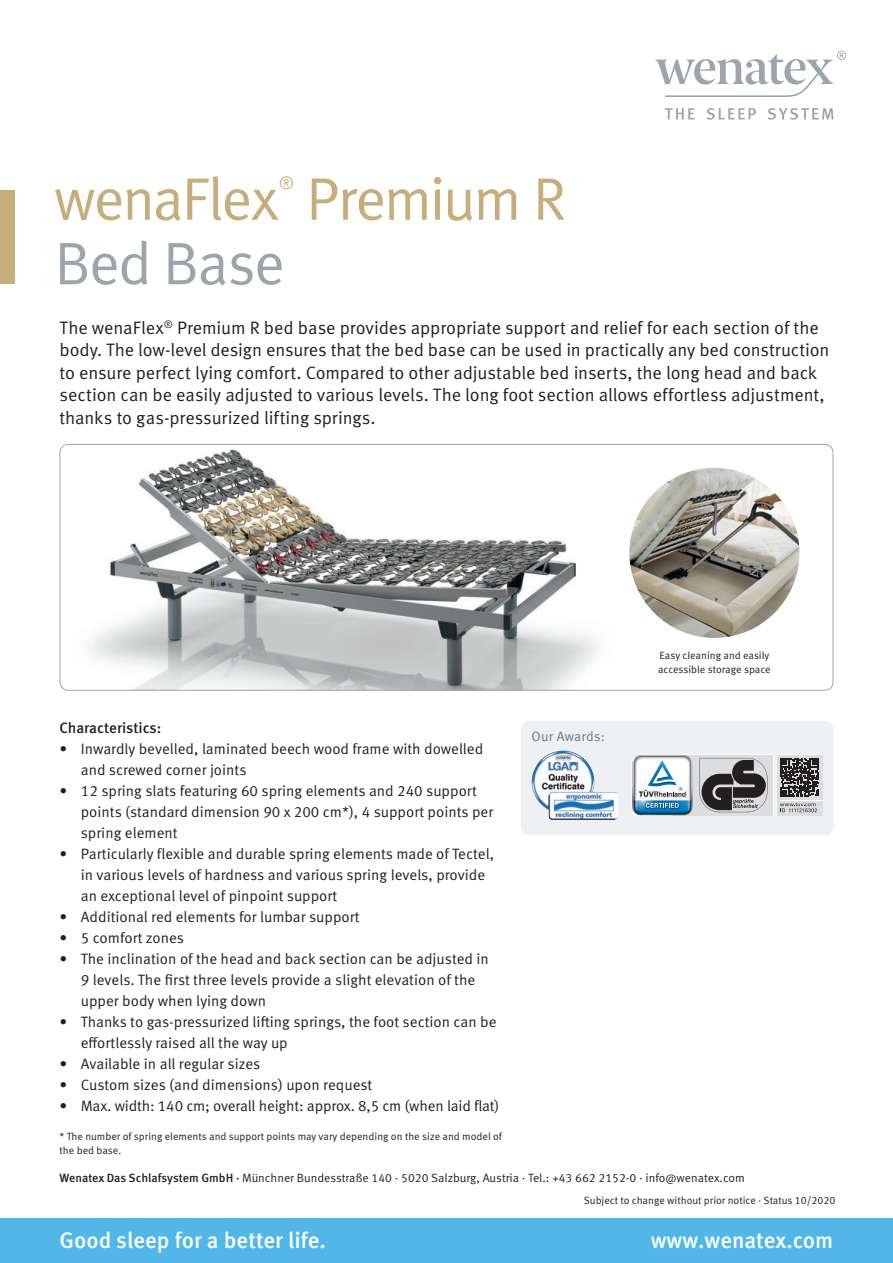
<style>
.page{position:relative;width:893px;height:1263px;background:#fff}
.page>*{position:absolute;margin:0;border:0;box-sizing:border-box;transform-origin:0 0}
.Main_Headline_V01{font:60px "Meta Pro Norm";letter-spacing:-.04em;color:#c6ae7b}
.Main_Headline_V01-2{font:60px "Meta Pro Norm";letter-spacing:-.035em;color:#9da5ab}
.t1{font:500 22.5px "Meta Pro";color:#fff}
.Einführungstext{font:18px/22.5px "Meta Pro Norm";letter-spacing:-.01em;color:#231f20}
.Main_Headline_V01-3{font:17.55px "Meta Pro Norm";color:#c6ae7b}
.Fließtext_Aufzählung{font:15px/21px "Meta Pro Norm";color:#231f20}
.Fließtext{font:500 15px "Meta Pro";letter-spacing:-.005em;color:#231f20}
.Auszeichnungen_Kompo{font:13.5px "Meta Pro Norm";letter-spacing:.015em;color:#6d757a}
.Adressblock{font:12px "Meta Pro Norm";color:#231f20}
.Bildunterschrift{font:10.5px/14px "Meta Pro Norm";color:#231f20}
.Bildunterschriften{font:10.5px/14px "Meta Pro Norm";letter-spacing:-.005em;color:#231f20}
.s1{font-family:"Meta Pro";font-weight:500}
</style>
<div class="page">
<img style="left:60px;top:444px;width:645px;height:245px">
<div style="left:60px;top:444px;width:773px;height:247px;border:1px solid #9da5ab;border-radius:8px"></div>
<div style="left:0;top:190px;width:15px;height:94px;background:#c6ae7b"></div>
<div style="left:521px;top:721px;width:312px;height:115px;background:#eef0f2;border-radius:9px"></div>
<svg style="left:632px;top:754px;width:191px;height:62px;background:#9ca2a8"></svg>
<img style="left:531px;top:750px;width:87px;height:70px">
<img style="left:629px;top:468px;width:170px;height:170px;border-radius:85px">
<div style="left:0;top:1218px;width:893px;height:45px;background:#50b7e8"></div>
<svg style="left:665px;top:108px;width:30px;height:11px"></svg>
<svg style="left:707px;top:108px;width:49px;height:12px"></svg>
<svg style="left:768px;top:108px;width:65px;height:12px"></svg>
<svg style="left:655px;top:51px;width:191px;height:46px"></svg>
<p class="Main_Headline_V01" style="left:54px;top:154px;width:226px">wenaFlex</p>
<p class="Main_Headline_V01-3" style="left:279px;top:169px;width:17px">®</p>
<p class="Main_Headline_V01" style="left:306px;top:154px;width:261px">Premium R</p>
<p class="Main_Headline_V01-2" style="left:54px;top:218px;width:232px">Bed Base</p>
<p class="Einführungstext" style="left:60px;top:315px;width:771px">The wenaFlex<sup>®</sup> Premium R bed base provides appropriate support and relief for each section of the body. The low-level design ensures that the bed base can be used in practically any bed construction to ensure perfect lying comfort. Compared to other adjustable bed inserts, the long head and back section can be easily adjusted to various levels. The long foot section allows effortless adjustment, thanks to gas-pressurized lifting springs.</p>
<p class="Fließtext" style="left:60px;top:716px;width:103px">Characteristics:</p>
<p class="Fließtext_Aufzählung" style="left:81px;top:737px;width:404px;text-indent:-21px">• Inwardly bevelled, laminated beech wood frame with dowelled and screwed corner joints</p>
<p class="Fließtext_Aufzählung" style="left:81px;top:779px;width:414px;text-indent:-21px">• 12 spring slats featuring 60 spring elements and 240 support points (standard dimension 90 x 200 cm*), 4 support points per spring element</p>
<p class="Fließtext_Aufzählung" style="left:81px;top:842px;width:415px;text-indent:-21px">• Particularly flexible and durable spring elements made of Tectel, in various levels of hardness and various spring levels, provide an exceptional level of pinpoint support</p>
<p class="Fließtext_Aufzählung" style="left:60px;top:905px;width:302px">• Additional red elements for lumbar support</p>
<p class="Fließtext_Aufzählung" style="left:60px;top:926px;width:126px">• 5 comfort zones</p>
<p class="Fließtext_Aufzählung" style="left:81px;top:947px;width:410px;text-indent:-21px">• The inclination of the head and back section can be adjusted in<br>9 levels. The first three levels provide a slight elevation of the upper body when lying down</p>
<p class="Fließtext_Aufzählung" style="left:81px;top:1010px;width:417px;text-indent:-21px">• Thanks to gas-pressurized lifting springs, the foot section can be effortlessly raised all the way up</p>
<p class="Fließtext_Aufzählung" style="left:60px;top:1052px;width:202px">• Available in all regular sizes</p>
<p class="Fließtext_Aufzählung" style="left:60px;top:1073px;width:314px">• Custom sizes (and dimensions) upon request</p>
<p class="Fließtext_Aufzählung" style="left:60px;top:1094px;width:441px">• Max. width: 140 cm; overall height: approx. 8,5 cm (when laid flat)</p>
<p class="Bildunterschrift" style="left:60px;top:1128px;width:444px">* The number of spring elements and support points may vary depending on the size and model of the bed base.</p>
<p class="Auszeichnungen_Kompo" style="left:531px;top:726px;width:75px">Our Awards:</p>
<p class="Bildunterschriften" style="left:658px;top:647px;width:114px">Easy cleaning and easily accessible storage space</p>
<p class="Adressblock" style="left:60px;top:1169px;width:687px"><span class="s1">Wenatex Das Schlafsystem GmbH ·</span> Münchner Bundesstraße 140 · 5020 Salzburg, Austria · Tel.: +43 662 2152-0 · info@wenatex.com</p>
<p class="Bildunterschrift" style="left:584px;top:1192px;width:253px">Subject to change without prior notice · Status 10/2020</p>
<p class="t1" style="left:60px;top:1223px;width:268px">Good sleep for a better life.</p>
<p class="t1" style="left:651px;top:1223px;width:184px">www.wenatex.com</p>
</div>
